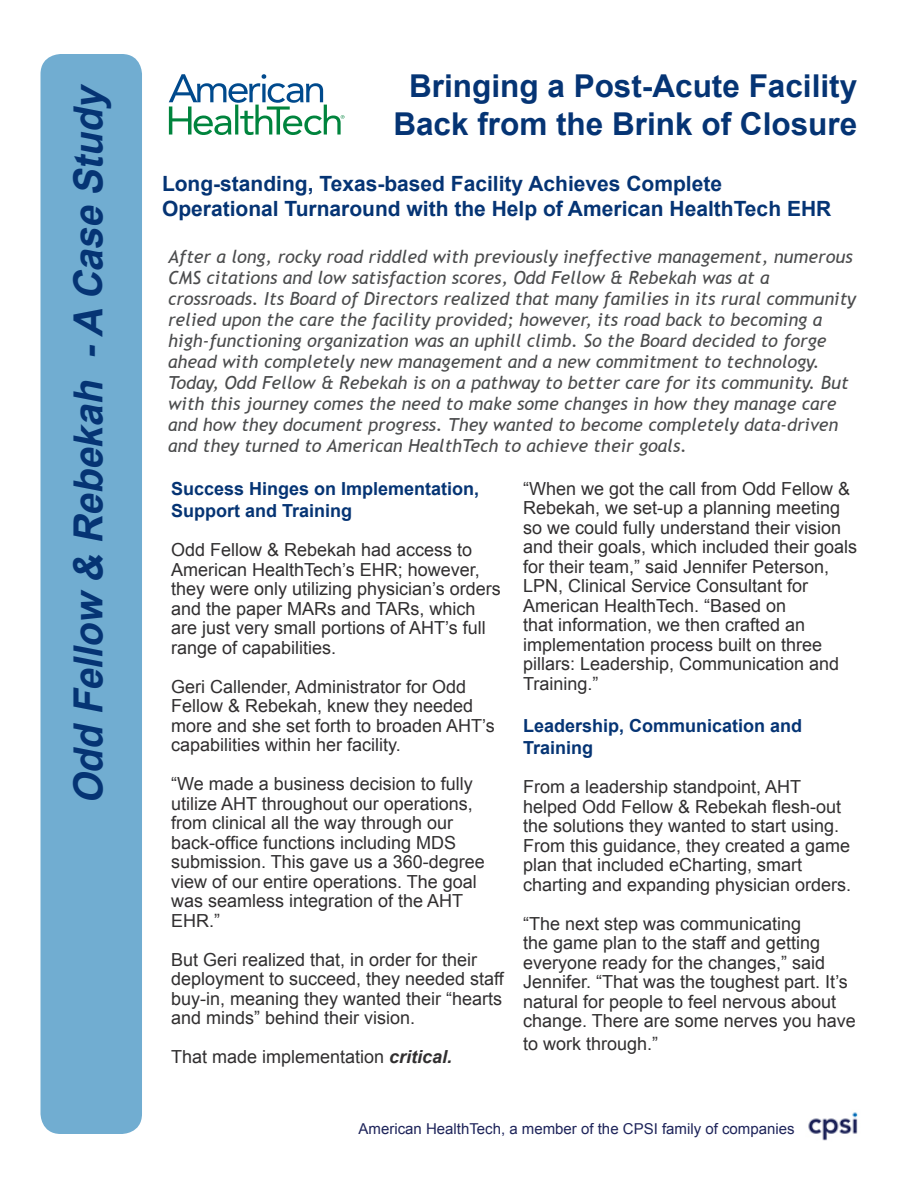
<style>
.page{position:relative;width:918px;height:1188px;background:#fff}
.page>*{position:absolute;margin:0;border:0;box-sizing:border-box;transform-origin:0 0}
.t1{font:italic 700 40.2px "Arial";color:#053474}
.t2{font:700 31.5px/37.8px "Arial";color:#053474;text-align:center}
.t3{font:700 21px/25.2px "Arial";color:#053474}
.t4{font:18px/19.5px "Arial";color:#312f30}
.t5{font:italic 18px/21px "Trebuchet MS";color:#4b4c4d}
.t6{font:700 18px/22.5px "Arial";color:#053474}
.t7{font:15px "Arial";color:#1e245a}
.s1{font-weight:700;font-style:italic}
</style>
<div class="page">
<svg style="left:169px;top:74px;width:175px;height:61px"></svg>
<div style="left:40px;top:54px;width:102px;height:1080px;background:#71add1;border-radius:20px"></div>
<img style="left:808px;top:1112px;width:50px;height:29px">
<p class="t1" style="left:62px;top:804px;width:729px;rotate:-90deg">Odd Fellow &amp; Rebekah -A Case Study</p>
<p class="t2" style="left:393px;top:68px;width:465px">Bringing a Post-Acute Facility<br>Back from the Brink of Closure</p>
<p class="t3" style="left:162px;top:171px;width:671px">Long-standing, Texas-based Facility Achieves Complete<br>Operational Turnaround with the Help of American HealthTech EHR</p>
<p class="t5" style="left:168px;top:246px;width:690px">After a long, rocky road riddled with previously ineffective management, numerous CMS citations and low satisfaction scores, Odd Fellow &amp; Rebekah was at a crossroads. Its Board of Directors realized that many families in its rural community relied upon the care the facility provided; however, its road back to becoming a high-functioning organization was an uphill climb. So the Board decided to forge ahead with completely new management and a new commitment to technology.<br>Today, Odd Fellow &amp; Rebekah is on a pathway to better care for its community. But with this journey comes the need to make some changes in how they manage care and how they document progress. They wanted to become completely data-driven and they turned to American HealthTech to achieve their goals.</p>
<p class="t6" style="left:171px;top:478px;width:310px">Success Hinges on Implementation,<br>Support and Training</p>
<p class="t4" style="left:171px;top:540px;width:331px">Odd Fellow &amp; Rebekah had access to American HealthTech’s EHR; however, they were only utilizing physician’s orders and the paper MARs and TARs, which are just very small portions of AHT’s full range of capabilities.</p>
<p class="t4" style="left:171px;top:677px;width:325px">Geri Callender, Administrator for Odd Fellow &amp; Rebekah, knew they needed more and she set forth to broaden AHT’s capabilities within her facility.</p>
<p class="t4" style="left:171px;top:774px;width:315px">“We made a business decision to fully utilize AHT throughout our operations, from clinical all the way through our back-office functions including MDS submission. This gave us a 360-degree view of our entire operations. The goal was seamless integration of the AHT EHR.”</p>
<p class="t4" style="left:171px;top:950px;width:334px">But Geri realized that, in order for their deployment to succeed, they needed staff buy-in, meaning they wanted their “hearts and minds” behind their vision.</p>
<p class="t4" style="left:171px;top:1047px;width:283px">That made implementation <span class="s1">critical.</span></p>
<p class="t4" style="left:523px;top:479px;width:336px">“When we got the call from Odd Fellow &amp; Rebekah, we set-up a planning meeting so we could fully understand their vision and their goals, which included their goals for their team,” said Jennifer Peterson, LPN, Clinical Service Consultant for American HealthTech. “Based on<br>that information, we then crafted an implementation process built on three pillars: Leadership, Communication and Training.”</p>
<p class="t6" style="left:523px;top:715px;width:281px">Leadership, Communication and<br>Training</p>
<p class="t4" style="left:523px;top:777px;width:330px">From a leadership standpoint, AHT helped Odd Fellow &amp; Rebekah flesh-out the solutions they wanted to start using.<br>From this guidance, they created a game plan that included eCharting, smart charting and expanding physician orders.</p>
<p class="t4" style="left:523px;top:914px;width:334px">“The next step was communicating<br>the game plan to the staff and getting everyone ready for the changes,” said Jennifer. “That was the toughest part. It’s natural for people to feel nervous about change. There are some nerves you have</p>
<p class="t4" style="left:523px;top:1034px;width:137px">to work through.”</p>
<p class="t7" style="left:359px;top:1119px;width:438px">American HealthTech, a member of the CPSI family of companies</p>
</div>
